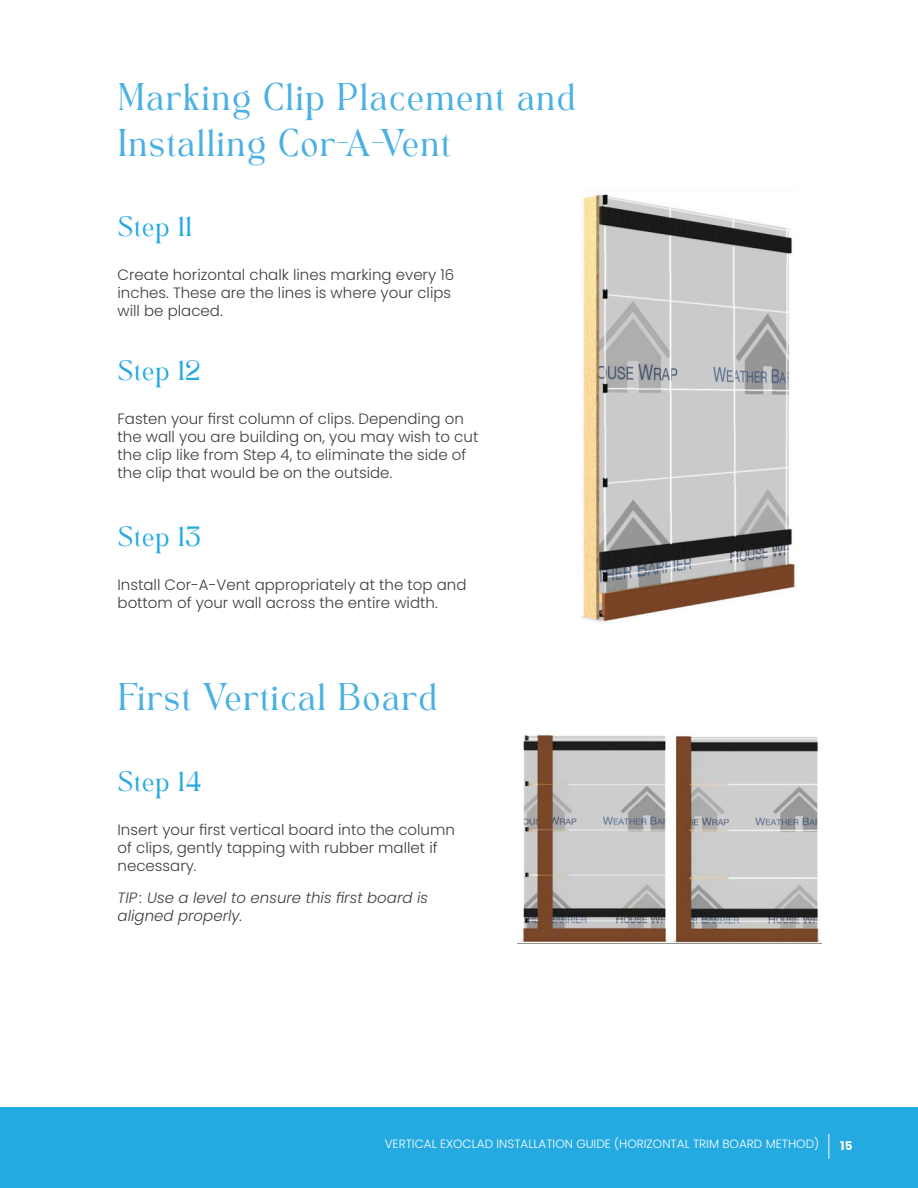
<style>
.page{position:relative;width:918px;height:1188px;background:#fff}
.page>*{position:absolute;margin:0;border:0;box-sizing:border-box;transform-origin:0 0}
.t1{font:27px/46.5px "TAN Angleton";color:#4ab0e4}
.t2{font:19.5px "TAN Angleton";color:#24aae1}
.t3{font:300 15px/18px "Poppins";color:#3e3e3f}
.t4{font:italic 300 15px/18px "Poppins";color:#3e3e3f}
.t5{font:300 12px "Poppins";color:#fff}
.t6{font:700 12px "Poppins";color:#fff}
</style>
<div class="page">
<div style="left:0;top:1107px;width:918px;height:81px;background:#24aae1"></div>
<svg style="left:828px;top:1134px;width:1px;height:25px"></svg>
<img style="left:580px;top:194px;width:216px;height:428px">
<img style="left:520px;top:734px;width:302px;height:209px">
<p class="t1" style="left:118px;top:77px;width:460px">Marking Clip Placement and<br>Installing Cor-A-Vent</p>
<p class="t2" style="left:118px;top:218px;width:77px">Step 11</p>
<p class="t3" style="left:118px;top:266px;width:338px">Create horizontal chalk lines marking every 16 inches. These are the lines is where your clips will be placed.</p>
<p class="t2" style="left:118px;top:361px;width:85px">Step 12</p>
<p class="t3" style="left:118px;top:410px;width:362px">Fasten your first column of clips. Depending on the wall you are building on, you may wish to cut the clip like from Step 4, to eliminate the side of the clip that would be on the outside.</p>
<p class="t2" style="left:118px;top:528px;width:85px">Step 13</p>
<p class="t3" style="left:118px;top:576px;width:350px">Install Cor-A-Vent appropriately at the top and bottom of your wall across the entire width.</p>
<p class="t1" style="left:118px;top:678px;width:322px">First Vertical Board</p>
<p class="t2" style="left:118px;top:773px;width:86px">Step 14</p>
<p class="t3" style="left:118px;top:821px;width:339px">Insert your first vertical board into the column of clips, gently tapping with rubber mallet if necessary.</p>
<p class="t4" style="left:118px;top:889px;width:312px">TIP : Use a level to ensure this first board is aligned properly.</p>
<p class="t5" style="left:385px;top:1137px;width:436px">VERTICAL EXOCLAD INSTALLATION GUIDE (HORIZONTAL TRIM BOARD METHOD)</p>
<p class="t6" style="left:840px;top:1139px;width:14px">15</p>
</div>
